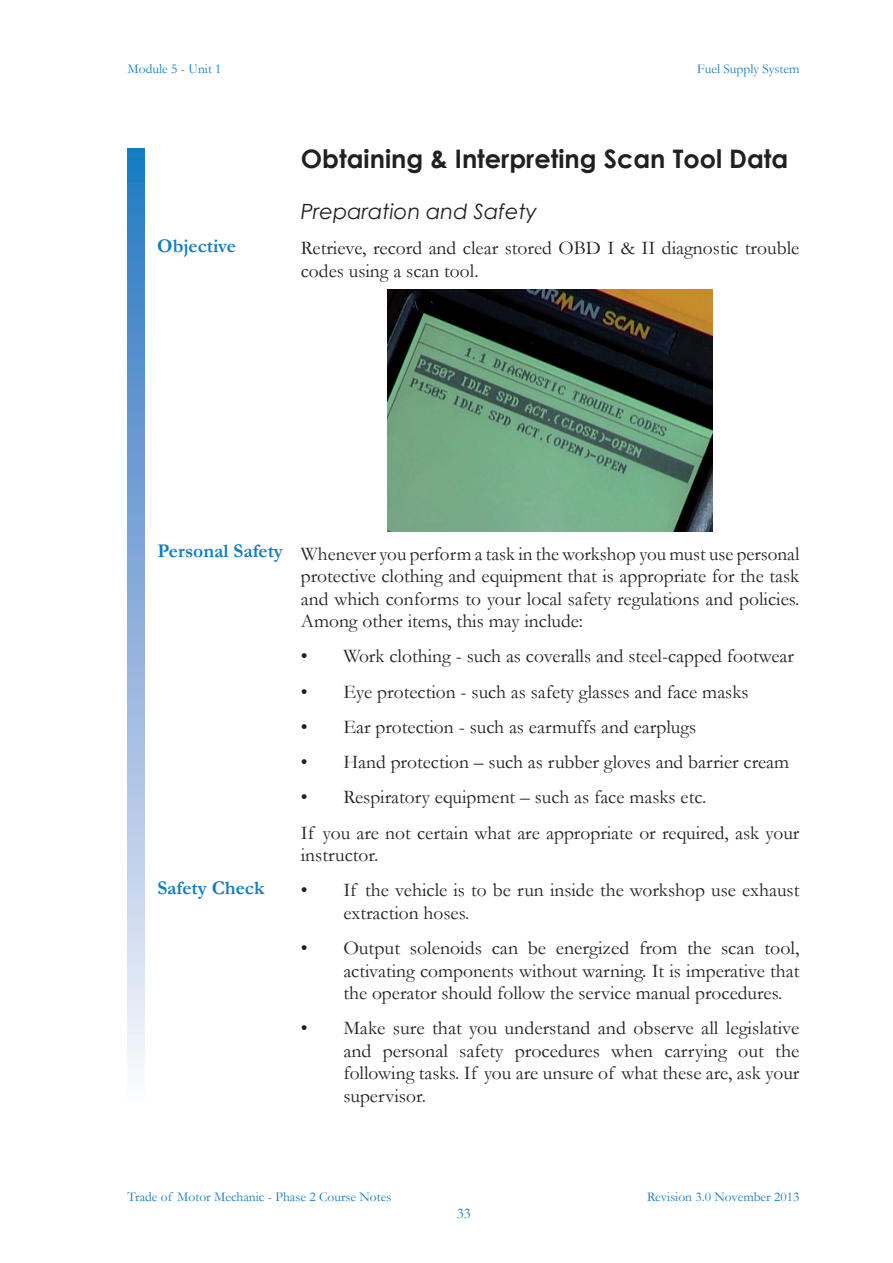
<style>
.page{position:relative;width:893px;height:1263px;background:#fff}
.page>*{position:absolute;margin:0;border:0;box-sizing:border-box;transform-origin:0 0}
.t1{font:700 25.5px "Century Gothic";color:#231f20}
.t2{font:italic 21px "Century Gothic";color:#231f20}
.t3{font:19.5px/22.5px "Garamond";color:#231f20}
.t4{font:700 19.5px "Garamond";color:#127cc1}
.t5{font:15px "Garamond";color:#127cc1}
.t6{font:13.5px "Garamond";color:#127cc1}
</style>
<div class="page">
<div style="left:128px;top:149px;width:17px;height:961px;background:linear-gradient(to bottom,#2374bf,#fcf5fc)"></div>
<img style="left:387px;top:289px;width:326px;height:242px">
<p class="t6" style="left:128px;top:59px;width:96px">Module 5 - Unit 1</p>
<p class="t6" style="left:697px;top:59px;width:104px">Fuel Supply System</p>
<p class="t4" style="left:157px;top:233px;width:80px">Objective</p>
<h1 class="t1" style="left:301px;top:139px;width:489px">Obtaining &amp; Interpreting Scan Tool Data</h1>
<p class="t2" style="left:301px;top:197px;width:238px">Preparation and Safety</p>
<p class="t3" style="left:301px;top:236px;width:500px">Retrieve, record and clear stored OBD I &amp; II diagnostic trouble codes using a scan tool.</p>
<p class="t4" style="left:157px;top:538px;width:127px">Personal Safety</p>
<p class="t4" style="left:157px;top:875px;width:109px">Safety Check</p>
<p class="t3" style="left:301px;top:542px;width:500px;text-align:justify">Whenever you perform a task in the workshop you must use personal protective clothing and equipment that is appropriate for the task and which conforms to your local safety regulations and policies.<br>Among other items, this may include:</p>
<p class="t3" style="left:301px;top:644px;width:495px">• Work clothing - such as coveralls and steel-capped footwear</p>
<p class="t3" style="left:301px;top:680px;width:449px">• Eye protection - such as safety glasses and face masks</p>
<p class="t3" style="left:301px;top:715px;width:397px">• Ear protection - such as earmuffs and earplugs</p>
<p class="t3" style="left:301px;top:750px;width:490px">• Hand protection – such as rubber gloves and barrier cream</p>
<p class="t3" style="left:301px;top:779px;width:500px;line-height:35.2px">• Respiratory equipment – such as face masks etc.<br>If you are not certain what are appropriate or required, ask your</p>
<p class="t3" style="left:301px;top:843px;width:79px">instructor.</p>
<p class="t3" style="left:343px;top:878px;width:458px;text-indent:-43px">• If the vehicle is to be run inside the workshop use exhaust extraction hoses.</p>
<p class="t3" style="left:343px;top:936px;width:458px;text-align:justify;text-indent:-43px">• Output solenoids can be energized from the scan tool, activating components without warning. It is imperative that the operator should follow the service manual procedures.</p>
<p class="t3" style="left:343px;top:1016px;width:458px;text-align:justify;text-indent:-43px">• Make sure that you understand and observe all legislative and personal safety procedures when carrying out the following tasks. If you are unsure of what these are, ask your supervisor.</p>
<p class="t6" style="left:128px;top:1188px;width:265px">Trade of Motor Mechanic - Phase 2 Course Notes</p>
<p class="t5" style="left:457px;top:1203px;width:16px">33</p>
<p class="t6" style="left:647px;top:1187px;width:154px">Revision 3.0 November 2013</p>
</div>
